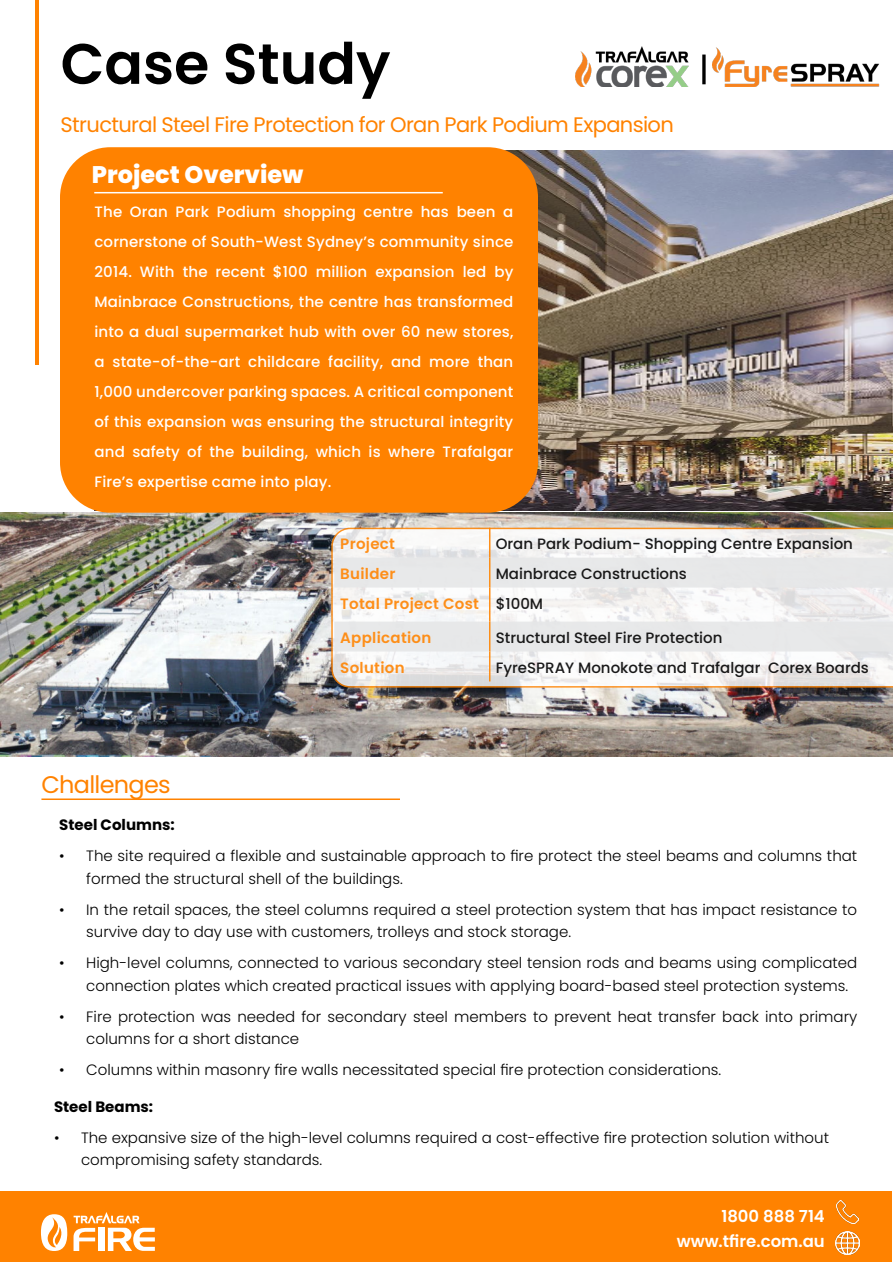
<style>
.page{position:relative;width:893px;height:1263px;background:#fff}
.page>*{position:absolute;margin:0;border:0;box-sizing:border-box;transform-origin:0 0}
.t1{font:600 57px "Poppins";color:#000}
.t2{font:800 24px "Poppins";color:#fff}
.t3{font:24px "Poppins";letter-spacing:-.03em;color:#ff8200}
.t4{font:21px "Poppins";letter-spacing:-.03em;color:#ff8200}
.t5{font:600 16.5px/25.5px "Poppins";color:#fff;text-align:right}
.t6{font:300 15px/22.5px "Poppins";color:#000}
.t7{font:500 15px/30px "Poppins";letter-spacing:.01em;color:#fff;text-align:justify}
.t8{font:500 15px/30px "Poppins";color:#000}
.t9{font:600 15px "Poppins";letter-spacing:.02em;color:#ff8300}
.t10{font:700 15px "Poppins";color:#000}
.s1{font-weight:600;color:#ff8300}
</style>
<div class="page">
<hr style="left:35px;top:0;width:4px;height:364px;background:#ff8200">
<img style="left:0;top:512px;width:893px;height:244px">
<img style="left:94px;top:151px;width:799px;height:360px">
<div style="left:60px;top:147px;width:478px;height:366px;background:#ff8200;border-radius:50px"></div>
<svg style="left:331px;top:528px;width:562px;height:160px"></svg>
<hr style="left:94px;top:192px;width:349px;height:1px;background:#fff">
<hr style="left:41px;top:798px;width:359px;height:2px;background:#ff8200">
<div style="left:0;top:1191px;width:891px;height:71px;background:#ff8200"></div>
<svg style="left:41px;top:1214px;width:27px;height:36px"></svg>
<svg style="left:74px;top:1212px;width:81px;height:38px"></svg>
<img style="left:836px;top:1200px;width:23px;height:23px">
<img style="left:835px;top:1231px;width:24px;height:24px">
<svg style="left:334px;top:558px;width:559px;height:93px;fill:#e8e9e9"></svg>
<hr style="left:489px;top:528px;width:1px;height:30px;background:#ff8300">
<svg style="left:489px;top:558px;width:1px;height:29px"></svg>
<hr style="left:489px;top:587px;width:1px;height:35px;background:#ff8300">
<svg style="left:489px;top:622px;width:1px;height:29px"></svg>
<hr style="left:489px;top:651px;width:1px;height:30px;background:#ff8300">
<img style="left:575px;top:47px;width:114px;height:40px">
<img style="left:713px;top:47px;width:166px;height:39px">
<svg style="left:702px;top:55px;width:4px;height:29px"></svg>
<h1 class="t1" style="left:61px;top:31px;width:331px">Case Study</h1>
<h3 class="t4" style="left:61px;top:112px;width:615px">Structural Steel Fire Protection for Oran Park Podium Expansion</h3>
<h2 class="t2" style="left:92px;top:161px;width:213px">Project Overview</h2>
<p class="t7" style="left:94px;top:196px;width:420px">The Oran Park Podium shopping centre has been a cornerstone of South-West Sydney’s community since 2014. With the recent $100 million expansion led by Mainbrace Constructions, the centre has transformed into a dual supermarket hub with over 60 new stores, a state-of-the-art childcare facility, and more than 1,000 undercover parking spaces. A critical component of this expansion was ensuring the structural integrity and safety of the building, which is where Trafalgar Fire’s expertise came into play.</p>
<p class="t9" style="left:340px;top:535px;width:56px">Project</p>
<p class="t8" style="left:496px;top:529px;width:359px">Oran Park Podium- Shopping Centre Expansion</p>
<p class="t9" style="left:340px;top:565px;width:57px">Builder</p>
<p class="t8" style="left:340px;top:559px;width:348px;text-indent:155px">Mainbrace Constructions<br><span class="s1">Total Project Cost</span> $100M</p>
<p class="t9" style="left:340px;top:629px;width:93px">Application</p>
<p class="t8" style="left:496px;top:623px;width:228px">Structural Steel Fire Protection</p>
<p class="t9" style="left:340px;top:659px;width:66px">Solution</p>
<p class="t8" style="left:496px;top:653px;width:375px">FyreSPRAY Monokote and Trafalgar Corex Boards</p>
<h2 class="t3" style="left:41px;top:771px;width:131px">Challenges</h2>
<p class="t10" style="left:59px;top:816px;width:117px">Steel Columns:</p>
<p class="t6" style="left:86px;top:845px;width:773px;text-indent:-27px">• The site required a flexible and sustainable approach to fire protect the steel beams and columns that formed the structural shell of the buildings.</p>
<p class="t6" style="left:86px;top:898px;width:772px;text-indent:-27px">• In the retail spaces, the steel columns required a steel protection system that has impact resistance to survive day to day use with customers, trolleys and stock storage.</p>
<p class="t6" style="left:86px;top:952px;width:773px;text-indent:-27px">• High-level columns, connected to various secondary steel tension rods and beams using complicated connection plates which created practical issues with applying board-based steel protection systems.</p>
<p class="t6" style="left:86px;top:1005px;width:773px;text-indent:-27px">• Fire protection was needed for secondary steel members to prevent heat transfer back into primary columns for a short distance</p>
<p class="t6" style="left:59px;top:1059px;width:663px">• Columns within masonry fire walls necessitated special fire protection considerations.</p>
<p class="t10" style="left:54px;top:1098px;width:101px">Steel Beams:</p>
<p class="t6" style="left:81px;top:1126px;width:749px;text-indent:-27px">• The expansive size of the high-level columns required a cost-effective fire protection solution without compromising safety standards.</p>
<p class="t5" style="left:677px;top:1203px;width:150px">1800 888 714 www.tfire.com.au</p>
</div>
